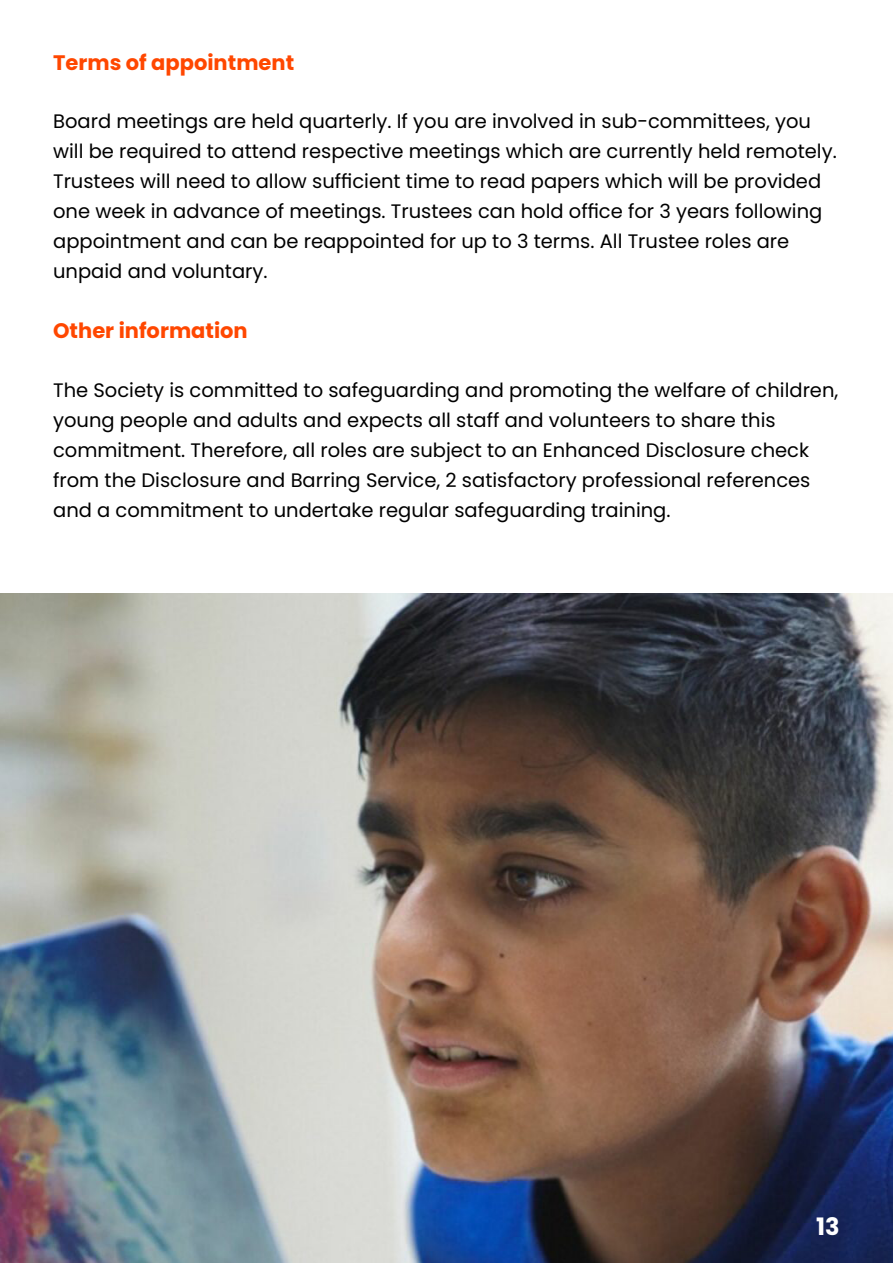
<style>
.page{position:relative;width:893px;height:1263px;background:#fff}
.page>*{position:absolute;margin:0;border:0;box-sizing:border-box;transform-origin:0 0}
.t1{font:700 24px "Poppins";color:#fff}
.paragraph{font:700 21px "Poppins";color:#ff4700}
.paragraph-2{font:19.5px/30px "Poppins";color:#000}
</style>
<div class="page">
<img style="left:0;top:593px;width:893px;height:670px">
<p class="paragraph" style="left:53px;top:50px;width:243px">Terms of appointment</p>
<p class="paragraph-2" style="left:53px;top:107px;width:785px">Board meetings are held quarterly. If you are involved in sub-committees, you will be required to attend respective meetings which are currently held remotely.<br>Trustees will need to allow sufficient time to read papers which will be provided one week in advance of meetings. Trustees can hold office for 3 years following appointment and can be reappointed for up to 3 terms. All Trustee roles are unpaid and voluntary.</p>
<p class="paragraph" style="left:53px;top:319px;width:196px">Other information</p>
<p class="paragraph-2" style="left:53px;top:375px;width:787px">The Society is committed to safeguarding and promoting the welfare of children, young people and adults and expects all staff and volunteers to share this commitment. Therefore, all roles are subject to an Enhanced Disclosure check from the Disclosure and Barring Service, 2 satisfactory professional references and a commitment to undertake regular safeguarding training.</p>
<p class="t1" style="left:816px;top:1213px;width:25px">13</p>
</div>
